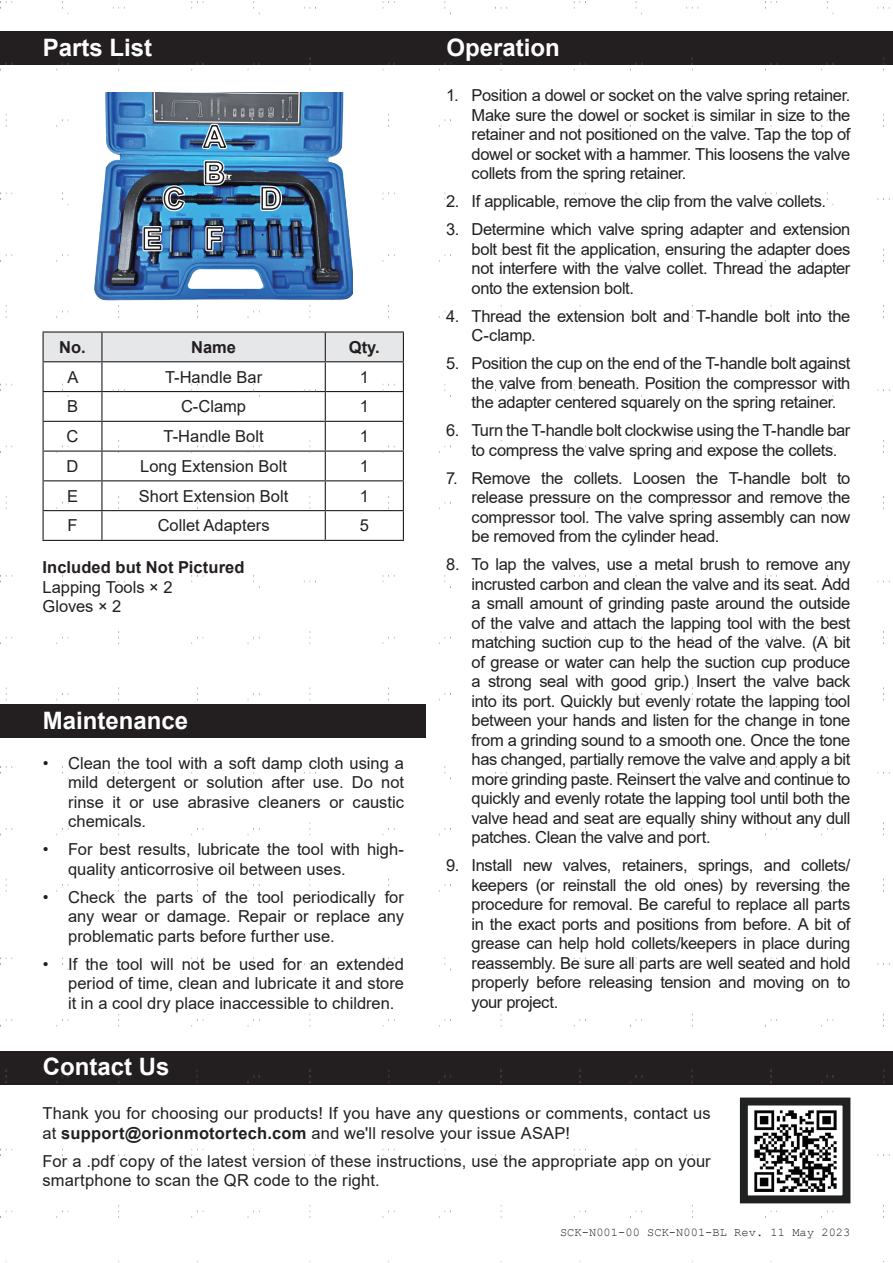
<style>
.page{position:relative;width:893px;height:1263px;background:#fff}
.page>*{position:absolute;margin:0;border:0;box-sizing:border-box;transform-origin:0 0}
.t1{font:700 24px "Arial";color:#fff}
.t2{font:16.5px/19.5px "Arial";letter-spacing:-.005em;color:#231f20;text-align:justify}
.t3{font:700 16.5px "Arial";letter-spacing:.005em;color:#231f20}
.t4{font:12px "Courier New";letter-spacing:.005em;color:#231f20}
.s1{font-weight:700}
</style>
<div class="page">
<img style="left:0;top:1px;width:891px;height:1217px">
<h1 class="t1" style="left:43px;top:30px;width:111px">Parts List</h1>
<h1 class="t1" style="left:446px;top:30px;width:115px">Operation</h1>
<p class="t3" style="left:59px;top:335px;width:28px">No.</p>
<p class="t3" style="left:191px;top:335px;width:46px">Name</p>
<p class="t3" style="left:349px;top:335px;width:32px">Qty.</p>
<p class="t2" style="left:67px;top:367px;width:13px">A</p>
<p class="t2" style="left:165px;top:367px;width:99px">T-Handle Bar</p>
<p class="t2" style="left:360px;top:367px;width:11px">1</p>
<p class="t2" style="left:67px;top:397px;width:13px">B</p>
<p class="t2" style="left:181px;top:397px;width:67px">C-Clamp</p>
<p class="t2" style="left:360px;top:397px;width:11px">1</p>
<p class="t2" style="left:67px;top:426px;width:13px">C</p>
<p class="t2" style="left:164px;top:426px;width:101px">T-Handle Bolt</p>
<p class="t2" style="left:360px;top:426px;width:11px">1</p>
<p class="t2" style="left:67px;top:456px;width:13px">D</p>
<p class="t2" style="left:140px;top:456px;width:148px">Long Extension Bolt</p>
<p class="t2" style="left:360px;top:456px;width:11px">1</p>
<p class="t2" style="left:67px;top:486px;width:13px">E</p>
<p class="t2" style="left:139px;top:486px;width:151px">Short Extension Bolt</p>
<p class="t2" style="left:360px;top:486px;width:11px">1</p>
<p class="t2" style="left:67px;top:516px;width:12px">F</p>
<p class="t2" style="left:158px;top:516px;width:113px">Collet Adapters</p>
<p class="t2" style="left:360px;top:516px;width:11px">5</p>
<p class="t3" style="left:42px;top:556px;width:204px">Included but Not Pictured</p>
<p class="t2" style="left:42px;top:577px;width:132px">Lapping Tools × 2<br>Gloves × 2</p>
<h1 class="t1" style="left:43px;top:704px;width:147px">Maintenance</h1>
<p class="t2" style="left:68px;top:753px;width:337px;text-indent:-26px">• Clean the tool with a soft damp cloth using a mild detergent or solution after use. Do not rinse it or use abrasive cleaners or caustic chemicals.</p>
<p class="t2" style="left:68px;top:840px;width:337px;text-indent:-26px">• For best results, lubricate the tool with high&shy;quality anticorrosive oil between uses.</p>
<p class="t2" style="left:68px;top:887px;width:337px;text-indent:-26px">• Check the parts of the tool periodically for any wear or damage. Repair or replace any problematic parts before further use.</p>
<p class="t2" style="left:68px;top:954px;width:337px;text-indent:-26px">• If the tool will not be used for an extended period of time, clean and lubricate it and store it in a cool dry place inaccessible to children.</p>
<h1 class="t1" style="left:43px;top:1050px;width:128px">Contact Us</h1>
<p class="t2" style="left:472px;top:85px;width:380px;text-indent:-26px">1. Position a dowel or socket on the valve spring retainer.<br>Make sure the dowel or socket is similar in size to the retainer and not positioned on the valve. Tap the top of dowel or socket with a hammer. This loosens the valve collets from the spring retainer.</p>
<p class="t2" style="left:446px;top:191px;width:381px">2. If applicable, remove the clip from the valve collets.</p>
<p class="t2" style="left:472px;top:219px;width:380px;text-indent:-26px">3. Determine which valve spring adapter and extension bolt best fit the application, ensuring the adapter does not interfere with the valve collet. Thread the adapter onto the extension bolt.</p>
<p class="t2" style="left:472px;top:306px;width:380px;text-indent:-26px">4. Thread the extension bolt and T-handle bolt into the<br>C-clamp.</p>
<p class="t2" style="left:472px;top:353px;width:380px;text-indent:-26px">5. Position the cup on the end of the T-handle bolt against the valve from beneath. Position the compressor with the adapter centered squarely on the spring retainer.</p>
<p class="t2" style="left:472px;top:420px;width:380px;text-indent:-26px">6. Turn the T-handle bolt clockwise using the T-handle bar to compress the valve spring and expose the collets.</p>
<p class="t2" style="left:472px;top:468px;width:380px;text-indent:-26px">7. Remove the collets. Loosen the T-handle bolt to release pressure on the compressor and remove the compressor tool. The valve spring assembly can now be removed from the cylinder head.</p>
<p class="t2" style="left:472px;top:554px;width:380px;text-indent:-26px">8. To lap the valves, use a metal brush to remove any incrusted carbon and clean the valve and its seat. Add a small amount of grinding paste around the outside of the valve and attach the lapping tool with the best matching suction cup to the head of the valve. (A bit of grease or water can help the suction cup produce a strong seal with good grip.) Insert the valve back into its port. Quickly but evenly rotate the lapping tool between your hands and listen for the change in tone from a grinding sound to a smooth one. Once the tone has changed, partially remove the valve and apply a bit more grinding paste. Reinsert the valve and continue to quickly and evenly rotate the lapping tool until both the valve head and seat are equally shiny without any dull patches. Clean the valve and port.</p>
<p class="t2" style="left:472px;top:855px;width:380px;text-indent:-26px">9. Install new valves, retainers, springs, and collets/ keepers (or reinstall the old ones) by reversing the procedure for removal. Be careful to replace all parts in the exact ports and positions from before. A bit of grease can help hold collets/keepers in place during reassembly. Be sure all parts are well seated and hold properly before releasing tension and moving on to your project.</p>
<p class="t2" style="left:43px;top:1104px;width:670px">Thank you for choosing our products! If you have any questions or comments, contact us at <span class="s1">support@orionmotortech.com</span> and we'll resolve your issue ASAP!</p>
<p class="t2" style="left:43px;top:1151px;width:670px">For a .pdf copy of the latest version of these instructions, use the appropriate app on your smartphone to scan the QR code to the right.</p>
<p class="t4" style="left:560px;top:1225px;width:292px">SCK-N001-00 SCK-N001-BL Rev. 11 May 2023</p>
</div>
